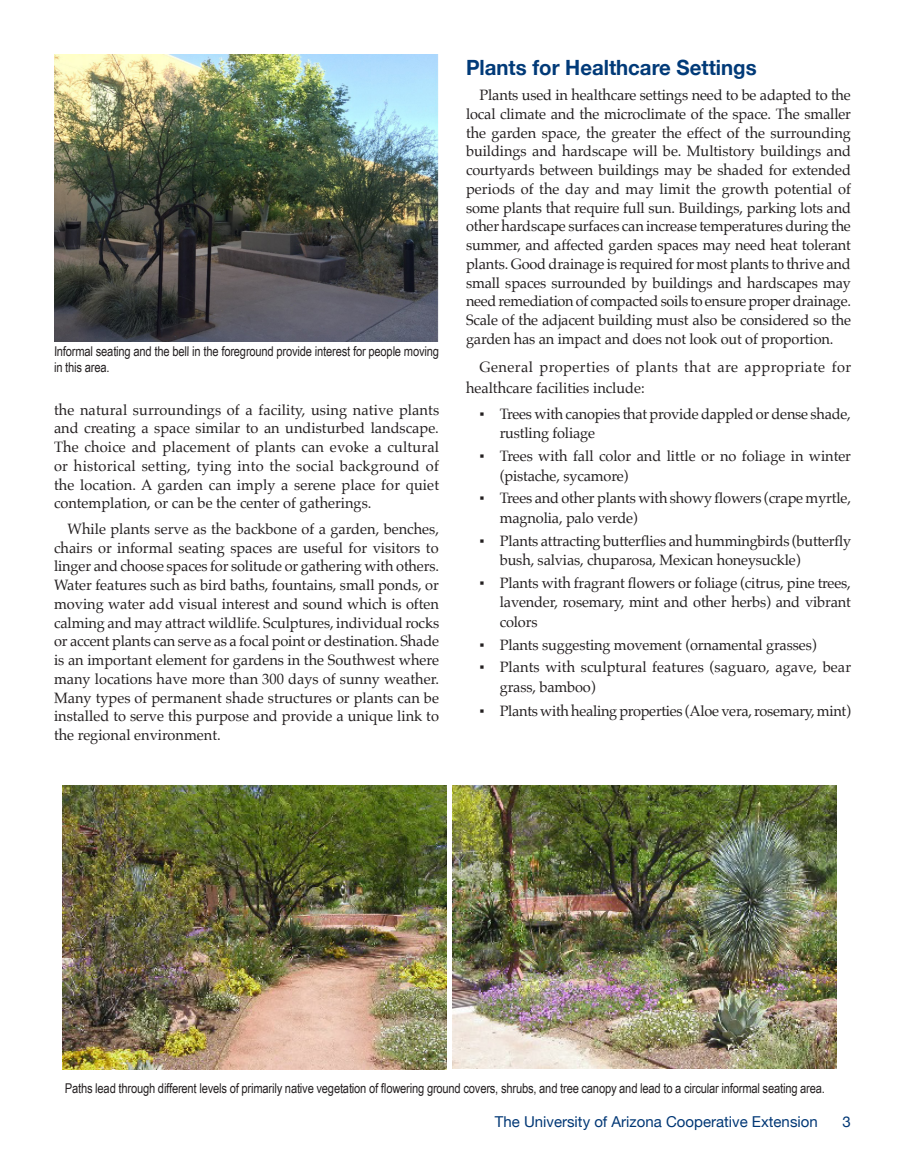
<style>
.page{position:relative;width:905px;height:1175px;background:#fff}
.page>*{position:absolute;margin:0;border:0;box-sizing:border-box;transform-origin:0 0}
.Subhead_1{font:700 21px "Helvetica Neue";color:#013a78}
.t1{font:15px/18.8px "Palatino";letter-spacing:-.01em;color:#231f20}
.t2{font:15px/21px "Palatino";letter-spacing:.035em;color:#231f20}
.t3{font:15px "Helvetica Neue";color:#013775}
.t4{font:13.5px/16.2px "Arial Narrow";letter-spacing:-.01em;color:#231f20}
</style>
<div class="page">
<img style="left:54px;top:54px;width:385px;height:288px">
<img style="left:62px;top:785px;width:384px;height:284px">
<img style="left:452px;top:785px;width:384px;height:283px">
<p class="t4" style="left:54px;top:342px;width:387px">Informal seating and the bell in the foreground provide interest for people moving in this area.</p>
<p class="t1" style="left:54px;top:400px;width:386px;text-align:justify">the natural surroundings of a facility, using native plants and creating a space similar to an undisturbed landscape.<br>The choice and placement of plants can evoke a cultural or historical setting, tying into the social background of the location. A garden can imply a serene place for quiet contemplation, or can be the center of gatherings.</p>
<p class="t1" style="left:54px;top:519px;width:386px;text-align:justify;text-indent:14px">While plants serve as the backbone of a garden, benches, chairs or informal seating spaces are useful for visitors to linger and choose spaces for solitude or gathering with others.<br>Water features such as bird baths, fountains, small ponds, or moving water add visual interest and sound which is often calming and may attract wildlife. Sculptures, individual rocks or accent plants can serve as a focal point or destination. Shade is an important element for gardens in the Southwest where many locations have more than 300 days of sunny weather.<br>Many types of permanent shade structures or plants can be installed to serve this purpose and provide a unique link to the regional environment.</p>
<p class="Subhead_1" style="left:466px;top:51px;width:292px">Plants for Healthcare Settings</p>
<p class="t1" style="left:466px;top:85px;width:386px;text-align:justify;text-indent:14px">Plants used in healthcare settings need to be adapted to the local climate and the microclimate of the space. The smaller the garden space, the greater the effect of the surrounding buildings and hardscape will be. Multistory buildings and courtyards between buildings may be shaded for extended periods of the day and may limit the growth potential of some plants that require full sun. Buildings, parking lots and other hardscape surfaces can increase temperatures during the summer, and affected garden spaces may need heat tolerant plants. Good drainage is required for most plants to thrive and small spaces surrounded by buildings and hardscapes may need remediation of compacted soils to ensure proper drainage.<br>Scale of the adjacent building must also be considered so the garden has an impact and does not look out of proportion.</p>
<p class="t2" style="left:466px;top:356px;width:386px;text-indent:14px">General properties of plants that are appropriate for healthcare facilities include:</p>
<p class="t1" style="left:500px;top:404px;width:352px;line-height:19.5px;text-indent:-20px">▪ Trees with canopies that provide dappled or dense shade, rustling foliage</p>
<p class="t1" style="left:500px;top:446px;width:353px;line-height:19.5px;text-indent:-20px">▪ Trees with fall color and little or no foliage in winter (pistache, sycamore)</p>
<p class="t1" style="left:500px;top:488px;width:353px;line-height:19.5px;text-indent:-20px">▪ Trees and other plants with showy flowers (crape myrtle, magnolia, palo verde)</p>
<p class="t1" style="left:500px;top:531px;width:353px;line-height:19.5px;text-indent:-20px">▪ Plants attracting butterflies and hummingbirds (butterfly bush, salvias, chuparosa, Mexican honeysuckle)</p>
<p class="t1" style="left:500px;top:573px;width:353px;line-height:19.5px;text-align:justify;text-indent:-20px">▪ Plants with fragrant flowers or foliage (citrus, pine trees, lavender, rosemary, mint and other herbs) and vibrant colors</p>
<p class="t1" style="left:479px;top:635px;width:338px">▪ Plants suggesting movement (ornamental grasses)</p>
<p class="t1" style="left:500px;top:657px;width:353px;line-height:19.5px;text-indent:-20px">▪ Plants with sculptural features (saguaro, agave, bear grass, bamboo)</p>
<p class="t1" style="left:479px;top:701px;width:373px">▪ Plants with healing properties (Aloe vera, rosemary, mint)</p>
<p class="t4" style="left:65px;top:1080px;width:761px">Paths lead through different levels of primarily native vegetation of flowering ground covers, shrubs, and tree canopy and lead to a circular informal seating area.</p>
<p class="t3" style="left:495px;top:1110px;width:324px">The University of Arizona Cooperative Extension</p>
<p class="t3" style="left:842px;top:1111px;width:10px">3</p>
</div>
